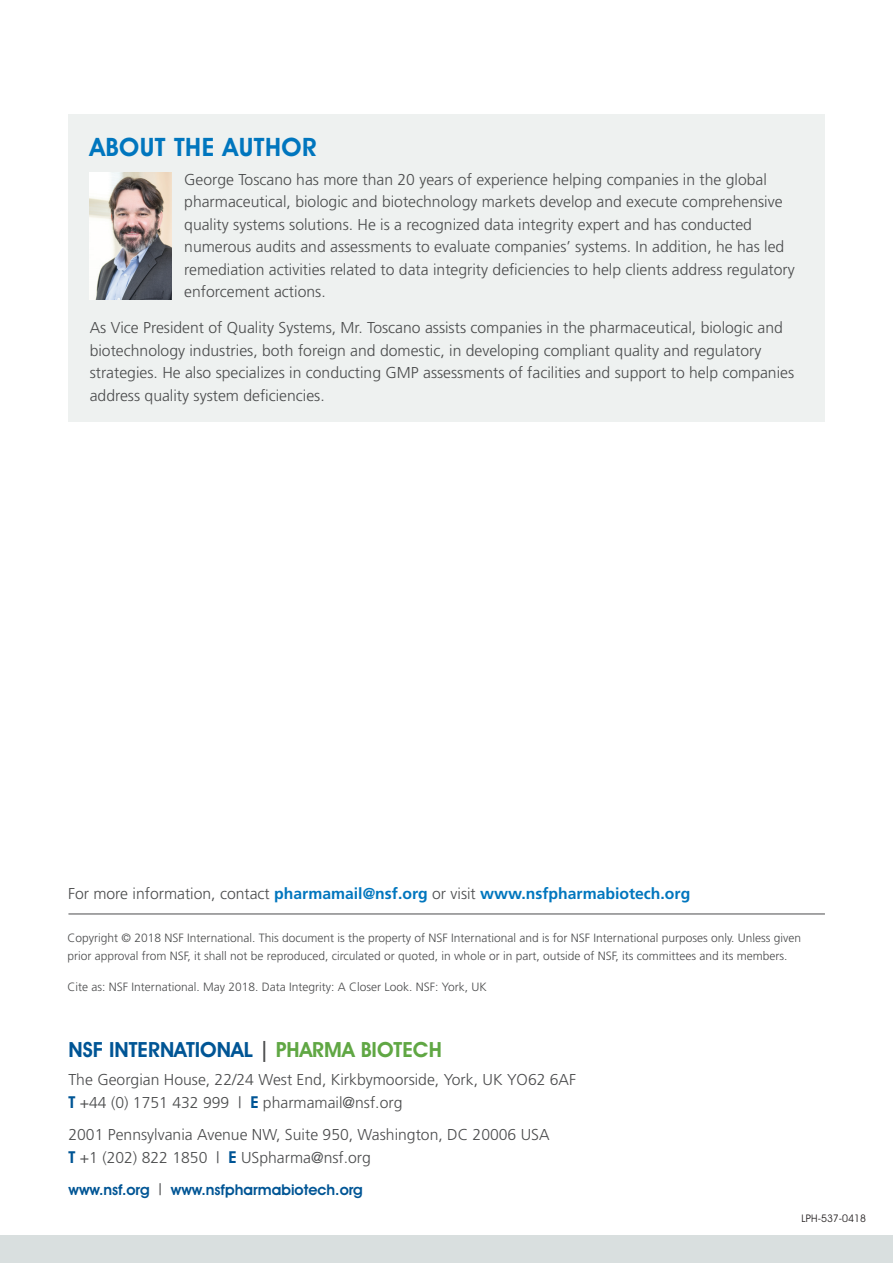
<style>
.page{position:relative;width:893px;height:1263px;background:#fff}
.page>*{position:absolute;margin:0;border:0;box-sizing:border-box;transform-origin:0 0}
.SUBHEAD{font:600 25.5px "Avant Garde IT Cby BT";letter-spacing:.02em;color:#0076be}
.COMPANY_in_contact_i{font:600 21px "Avant Garde IT Cby BT";color:#005595}
.BODY_COPY{font:300 15.75px/22.5px "Frutiger";color:#4b4c4d}
.Body_copy{font:700 15.75px "Frutiger";color:#0076be}
.CONTACT_INFO{font:300 15.75px "Frutiger";color:#4b4c4d}
.CONTACT_INFO-2{font:600 15px "Avant Garde IT Cby BT";color:#005595}
.DISCLAIMER{font:300 12px/18px "Frutiger";color:#4b4c4d}
.INVENTORY{font:10.5px "Avant Garde IT Cby BT";color:#231f20}
.s1{font-weight:300;color:#4b4c4d}
.s2{color:#4b4c4d}
.s3{color:#60a744}
.s4{font-family:"Avant Garde IT Cby BT";font-weight:600;font-size:16.5px;color:#005595}
.s5{font-family:"Frutiger";font-weight:300;font-size:15.75px;color:#4b4c4d}
</style>
<div class="page">
<div style="left:0;top:1236px;width:893px;height:27px;background:#d9dfdf"></div>
<hr style="left:68px;top:913px;width:757px;height:1px;background:#4b4c4d">
<div style="left:68px;top:115px;width:757px;height:307px;background:#eef1f0"></div>
<img style="left:90px;top:173px;width:81px;height:126px">
<p class="SUBHEAD" style="left:90px;top:131px;width:229px">ABOUT THE AUTHOR</p>
<p class="BODY_COPY" style="left:184px;top:168px;width:612px">George Toscano has more than 20 years of experience helping companies in the global pharmaceutical, biologic and biotechnology markets develop and execute comprehensive quality systems solutions. He is a recognized data integrity expert and has conducted numerous audits and assessments to evaluate companies’ systems. In addition, he has led remediation activities related to data integrity deficiencies to help clients address regulatory enforcement actions.</p>
<p class="BODY_COPY" style="left:90px;top:317px;width:706px">As Vice President of Quality Systems, Mr. Toscano assists companies in the pharmaceutical, biologic and biotechnology industries, both foreign and domestic, in developing compliant quality and regulatory strategies. He also specializes in conducting GMP assessments of facilities and support to help companies address quality system deficiencies.</p>
<p class="Body_copy" style="left:68px;top:884px;width:624px"><span class="s1">For more information, contact</span> pharmamail@nsf.org <span class="s1">or visit</span> www.nsfpharmabiotech.org</p>
<p class="DISCLAIMER" style="left:68px;top:929px;width:735px">Copyright © 2018 NSF International. This document is the property of NSF International and is for NSF International purposes only. Unless given prior approval from NSF, it shall not be reproduced, circulated or quoted, in whole or in part, outside of NSF, its committees and its members.</p>
<p class="DISCLAIMER" style="left:68px;top:978px;width:421px">Cite as: NSF International. May 2018. Data Integrity: A Closer Look. NSF: York, UK</p>
<p class="COMPANY_in_contact_i" style="left:68px;top:1037px;width:375px">NSF INTERNATIONAL <span class="s2">|</span> <span class="s3">PHARMA BIOTECH</span></p>
<p class="BODY_COPY" style="left:68px;top:1068px;width:509px">The Georgian House, 22/24 West End, Kirkbymoorside, York, UK YO62 6AF</p>
<p class="CONTACT_INFO" style="left:68px;top:1093px;width:335px"><span class="s4">T</span> +44 (0) 1751 432 999 | <span class="s4">E</span> pharmamail@nsf.org</p>
<p class="BODY_COPY" style="left:68px;top:1123px;width:483px">2001 Pennsylvania Avenue NW, Suite 950, Washington, DC 20006 USA</p>
<p class="BODY_COPY" style="left:68px;top:1146px;width:304px"><span class="s4">T</span> +1 (202) 822 1850 | <span class="s4">E</span> USpharma@nsf.org</p>
<p class="CONTACT_INFO-2" style="left:68px;top:1180px;width:296px">www.nsf.org <span class="s5">|</span> www.nsfpharmabiotech.org</p>
<p class="INVENTORY" style="left:802px;top:1212px;width:66px">LPH-537-0418</p>
</div>
